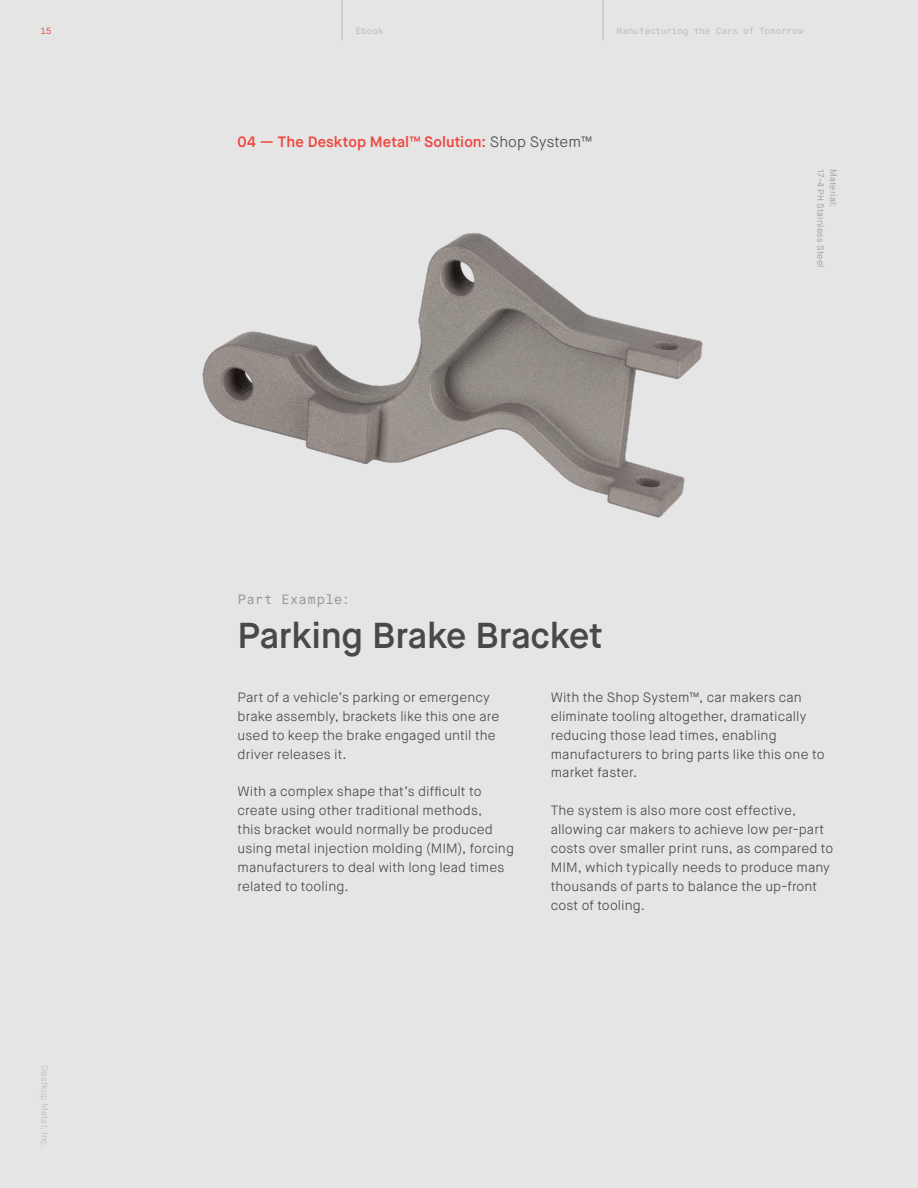
<style>
.page{position:relative;width:918px;height:1188px;background:#e5e5e5}
.page>*{position:absolute;margin:0;border:0;box-sizing:border-box;transform-origin:0 0}
.Title_Part_sample{font:600 36px "Maison Neue";letter-spacing:-.01em;color:#494949}
.Body_Title_small{font:600 15px "Maison Neue";color:#ef453e}
.Body_small_text{font:300 13.5px/18.9px "Maison Neue";letter-spacing:.01em;color:#494949}
.Body_Title_small_Mon{font:13.5px "Maison Neue Mono";letter-spacing:-.01em;color:#939598}
.t1{font:9px "Maison Neue Mono";letter-spacing:-.035em;color:#bababa}
.Body_small_text-2{font:300 9px "Maison Neue";letter-spacing:.025em;color:#939598}
.t2{font:300 9px "Maison Neue";letter-spacing:.02em;color:#bababa}
.t3{font:9px "Maison Neue Mono";color:#ef453e}
.s1{font-weight:300;color:#494949}
</style>
<div class="page">
<hr style="left:342px;top:8px;width:1px;height:32px;background:#bababa">
<hr style="left:603px;top:8px;width:1px;height:32px;background:#bababa">
<div style="left:82px;top:169px;width:754px;height:397px;background:#e5e5e5"></div>
<img style="left:202px;top:233px;width:501px;height:285px">
<p class="t3" style="left:40px;top:26px;width:13px">15</p>
<p class="t1" style="left:356px;top:26px;width:30px">Ebook</p>
<p class="t1" style="left:616px;top:26px;width:189px">Manufacturing the Cars of Tomorrow</p>
<p class="Body_Title_small" style="left:238px;top:132px;width:356px">04 — The Desktop Metal™ Solution: <span class="s1">Shop System™</span></p>
<p class="Body_Title_small_Mon" style="left:238px;top:591px;width:114px">Part Example:</p>
<p class="Title_Part_sample" style="left:238px;top:612px;width:367px">Parking Brake Bracket</p>
<p class="Body_small_text-2" style="left:826px;top:169px;width:100px;rotate:90deg">17-4 PH Stainless Steel</p>
<p class="Body_small_text-2" style="left:839px;top:169px;width:39px;rotate:90deg">Material:</p>
<p class="t2" style="left:50px;top:1065px;width:85px;rotate:90deg">Destkop Metal, Inc.</p>
<p class="Body_small_text" style="left:238px;top:688px;width:263px">Part of a vehicle’s parking or emergency brake assembly, brackets like this one are used to keep the brake engaged until the driver releases it.</p>
<p class="Body_small_text" style="left:238px;top:782px;width:278px">With a complex shape that’s difficult to create using other traditional methods,<br>this bracket would normally be produced using metal injection molding (MIM), forcing manufacturers to deal with long lead times related to tooling.</p>
<p class="Body_small_text" style="left:551px;top:688px;width:275px">With the Shop System™, car makers can eliminate tooling altogether, dramatically reducing those lead times, enabling manufacturers to bring parts like this one to market faster.</p>
<p class="Body_small_text" style="left:551px;top:801px;width:284px">The system is also more cost effective, allowing car makers to achieve low per-part costs over smaller print runs, as compared to MIM, which typically needs to produce many thousands of parts to balance the up-front cost of tooling.</p>
</div>
